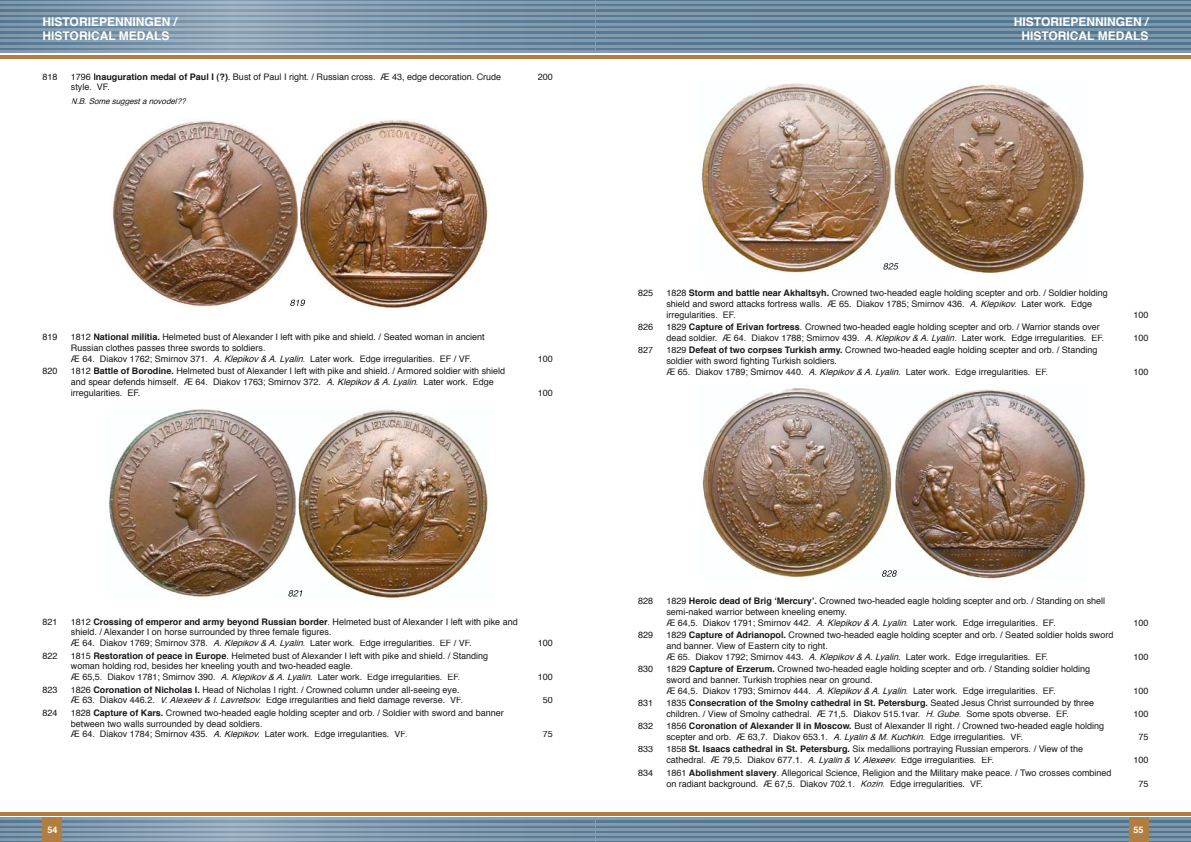
<style>
.page{position:relative;width:1191px;height:842px;background:#fff}
.page>*{position:absolute;margin:0;border:0;box-sizing:border-box;transform-origin:0 0}
.t1{font:700 12px/14.4px "Helvetica";color:#fff}
.t2{font:9px/10.8px "Helvetica";color:#1a171b}
.t3{font:700 9px "Helvetica";color:#fff}
.t4{font:italic 8px "Helvetica";color:#1a171b}
.s1{font-weight:700}
.s2{font-style:italic}
</style>
<div class="page">
<hr style="left:0;top:55px;width:595px;height:3px;background:#b07e40">
<hr style="left:0;top:812px;width:595px;height:3px;background:#b07e40">
<svg style="left:0;top:0;width:1191px;height:52px;background:#738fa5"></svg>
<hr style="left:595px;top:55px;width:596px;height:3px;background:#b07e40">
<svg style="left:0;top:818px;width:1191px;height:24px;background:#758fa3"></svg>
<hr style="left:595px;top:812px;width:596px;height:3px;background:#b07e40">
<hr style="left:595px;top:818px;width:596px;height:2px;background:#7e98ac">
<hr style="left:595px;top:823px;width:596px;height:2px;background:#7e98ac">
<hr style="left:595px;top:828px;width:596px;height:2px;background:#7e98ac">
<hr style="left:595px;top:833px;width:596px;height:2px;background:#7e98ac">
<hr style="left:595px;top:838px;width:596px;height:2px;background:#7e98ac">
<div style="left:1128px;top:818px;width:20px;height:24px;background:#b07e40"></div>
<hr style="left:595px;top:50px;width:596px;height:2px;background:#7e98ac">
<hr style="left:595px;top:45px;width:596px;height:2px;background:#7e98ac">
<hr style="left:595px;top:40px;width:596px;height:2px;background:#7e98ac">
<hr style="left:595px;top:34px;width:596px;height:2px;background:#7e98ac">
<hr style="left:595px;top:29px;width:596px;height:2px;background:#7e98ac">
<hr style="left:595px;top:23px;width:596px;height:2px;background:#7e98ac">
<hr style="left:595px;top:18px;width:596px;height:2px;background:#7e98ac">
<hr style="left:595px;top:12px;width:596px;height:2px;background:#7e98ac">
<hr style="left:595px;top:7px;width:596px;height:2px;background:#7e98ac">
<hr style="left:595px;top:1px;width:596px;height:2px;background:#7e98ac">
<img style="left:112px;top:120px;width:376px;height:188px">
<img style="left:290px;top:300px;width:15px;height:6px">
<img style="left:106px;top:409px;width:382px;height:189px">
<img style="left:288px;top:590px;width:14px;height:7px">
<img style="left:701px;top:83px;width:383px;height:191px">
<img style="left:883px;top:263px;width:15px;height:7px">
<img style="left:702px;top:388px;width:384px;height:191px">
<img style="left:882px;top:570px;width:14px;height:7px">
<h1 class="t1" style="left:43px;top:14px;width:136px">HISTORIEPENNINGEN /<br>HISTORICAL MEDALS</h1>
<p class="t2" style="left:43px;top:71px;width:17px">818</p>
<p class="t2" style="left:71px;top:71px;width:432px">1796 <span class="s1">Inauguration medal of Paul I (?)</span><span class="s2">.</span> Bust of Paul I right. / Russian cross. Æ 43, edge decoration. Crude style. VF.</p>
<p class="t4" style="left:71px;top:95px;width:120px">N.B.Somesuggestanovodel??</p>
<p class="t2" style="left:538px;top:71px;width:17px">200</p>
<p class="t2" style="left:43px;top:332px;width:17px">819</p>
<p class="t2" style="left:71px;top:332px;width:415px">1812 <span class="s1">National militia.</span> Helmeted bust of Alexander I left with pike and shield. / Seated woman in ancient<br>Russian clothes passes three swords to soldiers.<br>Æ 64. Diakov 1762; Smirnov 371. <span class="s2">A.Klepikov&amp;A.Lyalin.</span> Later work. Edge irregularities. EF / VF.</p>
<p class="t2" style="left:43px;top:366px;width:17px">820</p>
<p class="t2" style="left:71px;top:366px;width:436px">1812 <span class="s1">Battle of Borodine.</span> Helmeted bust of Alexander I left with pike and shield. / Armored soldier with shield and spear defends himself. Æ 64. Diakov 1763; Smirnov 372. <span class="s2">A.Klepikov&amp;A.Lyalin.</span> Later work. Edge irregularities. EF.</p>
<p class="t2" style="left:538px;top:353px;width:17px">100</p>
<p class="t2" style="left:538px;top:387px;width:17px">100</p>
<p class="t2" style="left:43px;top:616px;width:17px">821</p>
<p class="t2" style="left:71px;top:616px;width:448px">1812 <span class="s1">Crossing of emperor and army beyond Russian border</span>. Helmeted bust of Alexander I left with pike and shield. / Alexander I on horse surrounded by three female figures.<br>Æ 64. Diakov 1769; Smirnov 378. <span class="s2">A.Klepikov&amp;A.Lyalin.</span> Later work. Edge irregularities. EF / VF.</p>
<p class="t2" style="left:43px;top:650px;width:17px">822</p>
<p class="t2" style="left:71px;top:650px;width:419px">1815 <span class="s1">Restoration of peace in Europe</span>. Helmeted bust of Alexander I left with pike and shield. / Standing woman holding rod, besides her kneeling youth and two-headed eagle.<br>Æ 65,5. Diakov 1781; Smirnov 390. <span class="s2">A.Klepikov&amp;A.Lyalin.</span> Later work. Edge irregularities. EF.</p>
<p class="t2" style="left:538px;top:638px;width:17px">100</p>
<p class="t2" style="left:538px;top:672px;width:17px">100</p>
<p class="t2" style="left:43px;top:684px;width:17px">823</p>
<p class="t2" style="left:71px;top:684px;width:394px">1826 <span class="s1">Coronation of Nicholas I.</span> Head of Nicholas I right. / Crowned column under all-seeing eye.<br>Æ 63. Diakov 446.2. <span class="s2">V.Alexeev&amp;I.Lavretsov.</span> Edge irregularities and field damage reverse. VF.</p>
<p class="t2" style="left:543px;top:695px;width:12px">50</p>
<p class="t2" style="left:43px;top:707px;width:17px">824</p>
<p class="t2" style="left:71px;top:707px;width:434px">1828 <span class="s1">Capture of Kars.</span> Crowned two-headed eagle holding scepter and orb. / Soldier with sword and banner between two walls surrounded by dead soldiers.<br>Æ 64. Diakov 1784; Smirnov 435. <span class="s2">A.Klepikov.</span> Later work. Edge irregularities. VF.</p>
<p class="t2" style="left:543px;top:729px;width:12px">75</p>
<p class="t3" style="left:48px;top:823px;width:11px">54</p>
<h1 class="t1" style="left:1014px;top:14px;width:136px;text-align:right">HISTORIEPENNINGEN /<br>HISTORICAL MEDALS</h1>
<p class="t2" style="left:638px;top:288px;width:17px">825</p>
<p class="t2" style="left:666px;top:288px;width:443px">1828 <span class="s1">Storm and battle near Akhaltsyh.</span> Crowned two-headed eagle holding scepter and orb. / Soldier holding shield and sword attacks fortress walls. Æ 65. Diakov 1785; Smirnov 436. <span class="s2">A.Klepikov.</span> Later work. Edge irregularities. EF.</p>
<p class="t2" style="left:1133px;top:309px;width:17px">100</p>
<p class="t2" style="left:638px;top:322px;width:17px">826</p>
<p class="t2" style="left:666px;top:322px;width:439px">1829 <span class="s1">Capture of Erivan fortress</span>. Crowned two-headed eagle holding scepter and orb. / Warrior stands over dead soldier. Æ 64. Diakov 1788; Smirnov 439. <span class="s2">A.Klepikov&amp;A.Lyalin</span>. Later work. Edge irregularities. EF.</p>
<p class="t2" style="left:1133px;top:333px;width:17px">100</p>
<p class="t2" style="left:638px;top:345px;width:17px">827</p>
<p class="t2" style="left:666px;top:345px;width:432px">1829 <span class="s1">Defeat of two corpses Turkish army.</span> Crowned two-headed eagle holding scepter and orb. / Standing soldier with sword fighting Turkish soldiers.<br>Æ 65. Diakov 1789; Smirnov 440. <span class="s2">A.Klepikov&amp;A.Lyalin.</span> Later work. Edge irregularities. EF.</p>
<p class="t2" style="left:1133px;top:367px;width:17px">100</p>
<p class="t2" style="left:638px;top:596px;width:17px">828</p>
<p class="t2" style="left:666px;top:596px;width:440px">1829 <span class="s1">Heroic dead of Brig ‘Mercury’.</span> Crowned two-headed eagle holding scepter and orb. / Standing on shell semi-naked warrior between kneeling enemy.<br>Æ 64,5. Diakov 1791; Smirnov 442. <span class="s2">A.Klepikov&amp;A.Lyalin.</span> Later work. Edge irregularities. EF.</p>
<p class="t2" style="left:638px;top:630px;width:17px">829</p>
<p class="t2" style="left:666px;top:630px;width:448px">1829 <span class="s1">Capture of Adrianopol.</span> Crowned two-headed eagle holding scepter and orb. / Seated soldier holds sword and banner. View of Eastern city to right.<br>Æ 65. Diakov 1792; Smirnov 443. <span class="s2">A.Klepikov&amp;A.Lyalin.</span> Later work. Edge irregularities. EF.</p>
<p class="t2" style="left:638px;top:664px;width:17px">830</p>
<p class="t2" style="left:666px;top:664px;width:425px">1829 <span class="s1">Capture of Erzerum.</span> Crowned two-headed eagle holding scepter and orb. / Standing soldier holding sword and banner. Turkish trophies near on ground.<br>Æ 64,5. Diakov 1793; Smirnov 444. <span class="s2">A.Klepikov&amp;A.Lyalin.</span> Later work. Edge irregularities. EF.</p>
<p class="t2" style="left:1133px;top:617px;width:17px">100</p>
<p class="t2" style="left:1133px;top:651px;width:17px">100</p>
<p class="t2" style="left:1133px;top:685px;width:17px">100</p>
<p class="t2" style="left:638px;top:698px;width:17px">831</p>
<p class="t2" style="left:666px;top:698px;width:429px">1835 <span class="s1">Consecration of the Smolny cathedral in St. Petersburg.</span> Seated Jesus Christ surrounded by three children. / View of Smolny cathedral. Æ 71,5. Diakov 515.1var. <span class="s2">H.Gube.</span> Some spots obverse. EF.</p>
<p class="t2" style="left:1133px;top:708px;width:17px">100</p>
<p class="t2" style="left:638px;top:721px;width:17px">832</p>
<p class="t2" style="left:666px;top:721px;width:439px">1856 <span class="s1">Coronation of Alexander II in Moscow.</span> Bust of Alexander II right. / Crowned two-headed eagle holding scepter and orb. Æ 63,7. Diakov 653.1. <span class="s2">A.Lyalin&amp;M.Kuchkin.</span> Edge irregularities. VF.</p>
<p class="t2" style="left:1138px;top:732px;width:12px">75</p>
<p class="t2" style="left:638px;top:744px;width:17px">833</p>
<p class="t2" style="left:666px;top:744px;width:418px">1858 <span class="s1">St. Isaacs cathedral in St. Petersburg.</span> Six medallions portraying Russian emperors. / View of the cathedral. Æ 79,5. Diakov 677.1. <span class="s2">A.Lyalin&amp;V.Alexeev.</span> Edge irregularities. EF.</p>
<p class="t2" style="left:1133px;top:755px;width:17px">100</p>
<p class="t2" style="left:638px;top:767px;width:17px">834</p>
<p class="t2" style="left:666px;top:767px;width:447px">1861 <span class="s1">Abolishment slavery</span>. Allegorical Science, Religion and the Military make peace. / Two crosses combined on radiant background. Æ 67,5. Diakov 702.1. <span class="s2">Kozin.</span> Edge irregularities. VF.</p>
<p class="t2" style="left:1138px;top:778px;width:12px">75</p>
<p class="t3" style="left:1133px;top:823px;width:11px">55</p>
</div>
